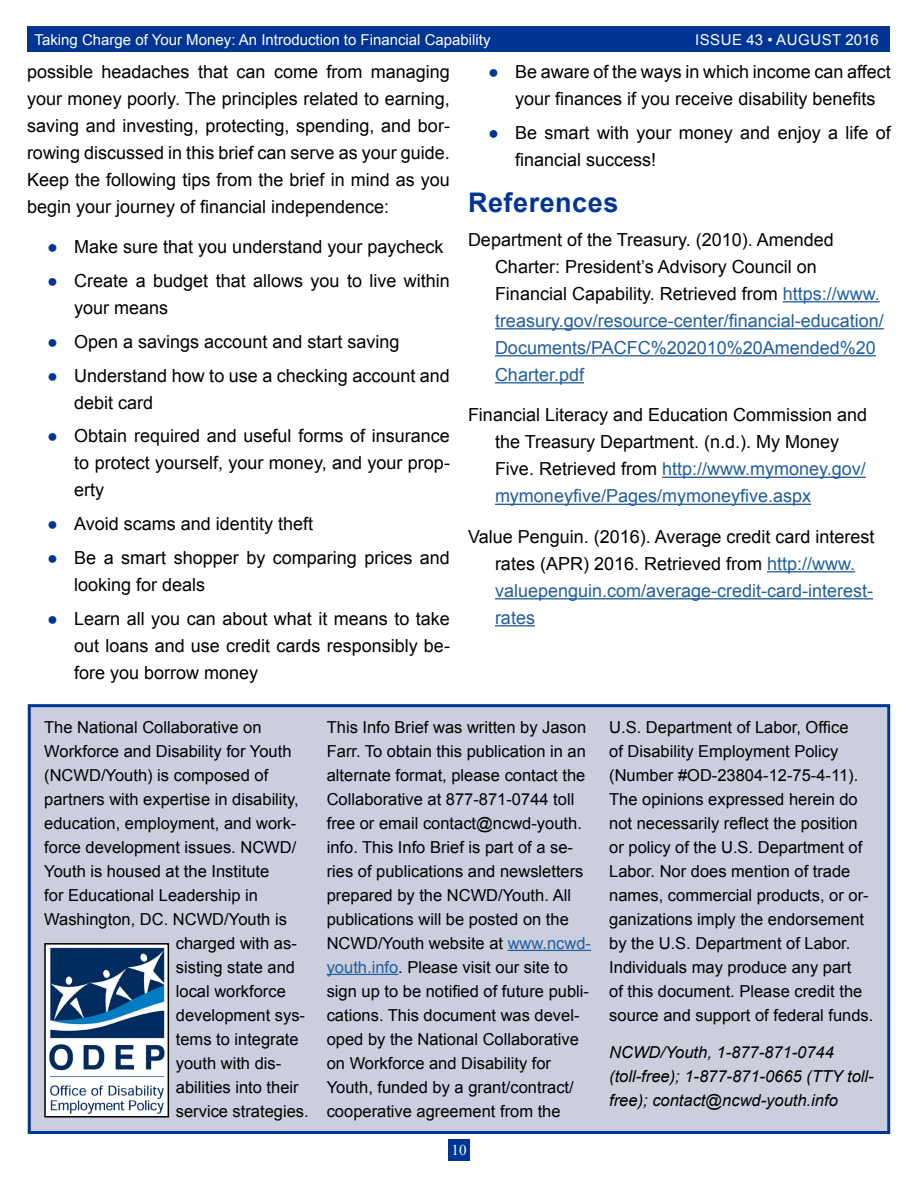
<style>
.page{position:relative;width:918px;height:1188px;background:#fff}
.page>*{position:absolute;margin:0;border:0;box-sizing:border-box;transform-origin:0 0}
.Heading_1{font:700 27px "Arial";letter-spacing:.02em;color:#003594}
.References{font:18px/27px "Arial";color:#000}
.ODEP_Box{font:16.5px/24px "Arial";color:#000}
.ODEP_Box-2{font:italic 16.5px/24px "Arial";color:#000}
.t1{font:15px "Arial";color:#fff}
.t2{font:15px "Arial";letter-spacing:.035em;color:#fff}
.t3{font:15px "Times New Roman";color:#fff}
.s1{color:#003594}
.s2{color:#215e9e}
</style>
<div class="page">
<div style="left:448px;top:1139px;width:22px;height:22px;background:#003594"></div>
<div style="left:27px;top:26px;width:863px;height:26px;background:#003594"></div>
<hr style="left:783px;top:301px;width:97px;height:1px;background:#215e9e">
<hr style="left:495px;top:328px;width:389px;height:1px;background:#215e9e">
<hr style="left:495px;top:355px;width:381px;height:1px;background:#215e9e">
<hr style="left:495px;top:382px;width:89px;height:1px;background:#215e9e">
<hr style="left:662px;top:477px;width:204px;height:1px;background:#215e9e">
<hr style="left:495px;top:504px;width:316px;height:1px;background:#215e9e">
<hr style="left:767px;top:571px;width:88px;height:1px;background:#215e9e">
<hr style="left:495px;top:598px;width:378px;height:1px;background:#215e9e">
<hr style="left:495px;top:625px;width:40px;height:1px;background:#215e9e">
<div style="left:29px;top:706px;width:860px;height:426px;background:#cbcfdd"></div>
<hr style="left:508px;top:950px;width:83px;height:1px;background:#215e9e">
<hr style="left:327px;top:974px;width:71px;height:1px;background:#215e9e">
<div style="left:28px;top:704px;width:862px;height:430px;border:3px solid #003594"></div>
<img style="left:47px;top:946px;width:119px;height:169px">
<div style="left:44px;top:943px;width:125px;height:175px;border:2px solid #000"></div>
<p class="t1" style="left:35px;top:30px;width:458px">Taking Charge of Your Money: An Introduction to Financial Capability</p>
<p class="t2" style="left:695px;top:30px;width:185px">ISSUE 43 • AUGUST 2016</p>
<p class="References" style="left:27px;top:58px;width:424px;text-align:justify">possible headaches that can come from managing your money poorly. The principles related to earning, saving and investing, protecting, spending, and bor&shy;rowing discussed in this brief can serve as your guide.<br>Keep the following tips from the brief in mind as you begin your journey of financial independence:</p>
<p class="References" style="left:47px;top:233px;width:398px"><span class="s1">●</span> Make sure that you understand your paycheck</p>
<p class="References" style="left:74px;top:267px;width:377px;text-indent:-27px"><span class="s1">●</span> Create a budget that allows you to live within your means</p>
<p class="References" style="left:47px;top:328px;width:354px"><span class="s1">●</span> Open a savings account and start saving</p>
<p class="References" style="left:74px;top:362px;width:377px;text-indent:-27px"><span class="s1">●</span> Understand how to use a checking account and debit card</p>
<p class="References" style="left:74px;top:422px;width:377px;text-align:justify;text-indent:-27px"><span class="s1">●</span> Obtain required and useful forms of insurance to protect yourself, your money, and your prop&shy;erty</p>
<p class="References" style="left:47px;top:510px;width:267px"><span class="s1">●</span> Avoid scams and identity theft</p>
<p class="References" style="left:74px;top:544px;width:377px;text-indent:-27px"><span class="s1">●</span> Be a smart shopper by comparing prices and looking for deals</p>
<p class="References" style="left:74px;top:605px;width:377px;text-align:justify;text-indent:-27px"><span class="s1">●</span> Learn all you can about what it means to take out loans and use credit cards responsibly be&shy;fore you borrow money</p>
<p class="References" style="left:515px;top:58px;width:377px;text-indent:-27px"><span class="s1">●</span> Be aware of the ways in which income can affect your finances if you receive disability benefits</p>
<p class="References" style="left:515px;top:119px;width:377px;text-indent:-27px"><span class="s1">●</span> Be smart with your money and enjoy a life of financial success!</p>
<p class="Heading_1" style="left:468px;top:184px;width:152px">References</p>
<p class="References" style="left:495px;top:226px;width:390px;text-indent:-27px">Department of the Treasury. (2010). Amended Charter: President’s Advisory Council on Financial Capability. Retrieved from <span class="s2">https://www. treasury.gov/resource-center/financial-education/ Documents/PACFC%202010%20Amended%20<br>Charter.pdf</span></p>
<p class="References" style="left:495px;top:401px;width:374px;text-indent:-27px">Financial Literacy and Education Commission and the Treasury Department. (n.d.). My Money Five. Retrieved from <span class="s2">http://www.mymoney.gov/ mymoneyfive/Pages/mymoneyfive.aspx</span></p>
<p class="References" style="left:495px;top:523px;width:381px;text-indent:-27px">Value Penguin. (2016). Average credit card interest rates (APR) 2016. Retrieved from <span class="s2">http://www. valuepenguin.com/average-credit-card-interest&shy;rates</span></p>
<p class="ODEP_Box" style="left:44px;top:715px;width:219px">The National Collaborative on</p>
<p class="ODEP_Box" style="left:44px;top:739px;width:249px">Workforce and Disability for Youth</p>
<p class="ODEP_Box" style="left:44px;top:763px;width:226px">(NCWD/Youth) is composed of</p>
<p class="ODEP_Box" style="left:44px;top:787px;width:256px">partners with expertise in disability,</p>
<p class="ODEP_Box" style="left:44px;top:811px;width:254px">education, employment, and work-</p>
<p class="ODEP_Box" style="left:44px;top:835px;width:254px">force development issues. NCWD/</p>
<p class="ODEP_Box" style="left:44px;top:859px;width:227px">Youth is housed at the Institute</p>
<p class="ODEP_Box" style="left:44px;top:883px;width:215px">for Educational Leadership in</p>
<p class="ODEP_Box" style="left:44px;top:907px;width:244px">Washington, DC. NCWD/Youth is</p>
<p class="ODEP_Box" style="left:176px;top:931px;width:123px">charged with as-</p>
<p class="ODEP_Box" style="left:176px;top:955px;width:121px">sisting state and</p>
<p class="ODEP_Box" style="left:176px;top:979px;width:112px">local workforce</p>
<p class="ODEP_Box" style="left:176px;top:1003px;width:131px">development sys-</p>
<p class="ODEP_Box" style="left:176px;top:1027px;width:124px">tems to integrate</p>
<p class="ODEP_Box" style="left:176px;top:1051px;width:107px">youth with dis-</p>
<p class="ODEP_Box" style="left:176px;top:1075px;width:124px">abilities into their</p>
<p class="ODEP_Box" style="left:176px;top:1099px;width:134px">service strategies.</p>
<p class="ODEP_Box" style="left:327px;top:715px;width:266px">This Info Brief was written by Jason Farr. To obtain this publication in an alternate format, please contact the Collaborative at 877-871-0744 toll free or email contact@ncwd-youth. info. This Info Brief is part of a se&shy;ries of publications and newsletters prepared by the NCWD/Youth. All publications will be posted on the NCWD/Youth website at <span class="s2">www.ncwd&shy;youth.info</span>. Please visit our site to sign up to be notified of future publi&shy;cations. This document was devel&shy;oped by the National Collaborative on Workforce and Disability for Youth, funded by a grant/contract/ cooperative agreement from the</p>
<p class="ODEP_Box" style="left:609px;top:715px;width:266px">U.S. Department of Labor, Office<br>of Disability Employment Policy (Number #OD-23804-12-75-4-11).<br>The opinions expressed herein do not necessarily reflect the position or policy of the U.S. Department of Labor. Nor does mention of trade names, commercial products, or or&shy;ganizations imply the endorsement by the U.S. Department of Labor.<br>Individuals may produce any part<br>of this document. Please credit the source and support of federal funds.</p>
<p class="ODEP_Box-2" style="left:609px;top:1041px;width:266px">NCWD/Youth, 1-877-871-0744 (toll-free); 1-877-871-0665 (TTY toll&shy;free); contact@ncwd-youth.info</p>
<p class="t3" style="left:452px;top:1140px;width:16px">10</p>
</div>
